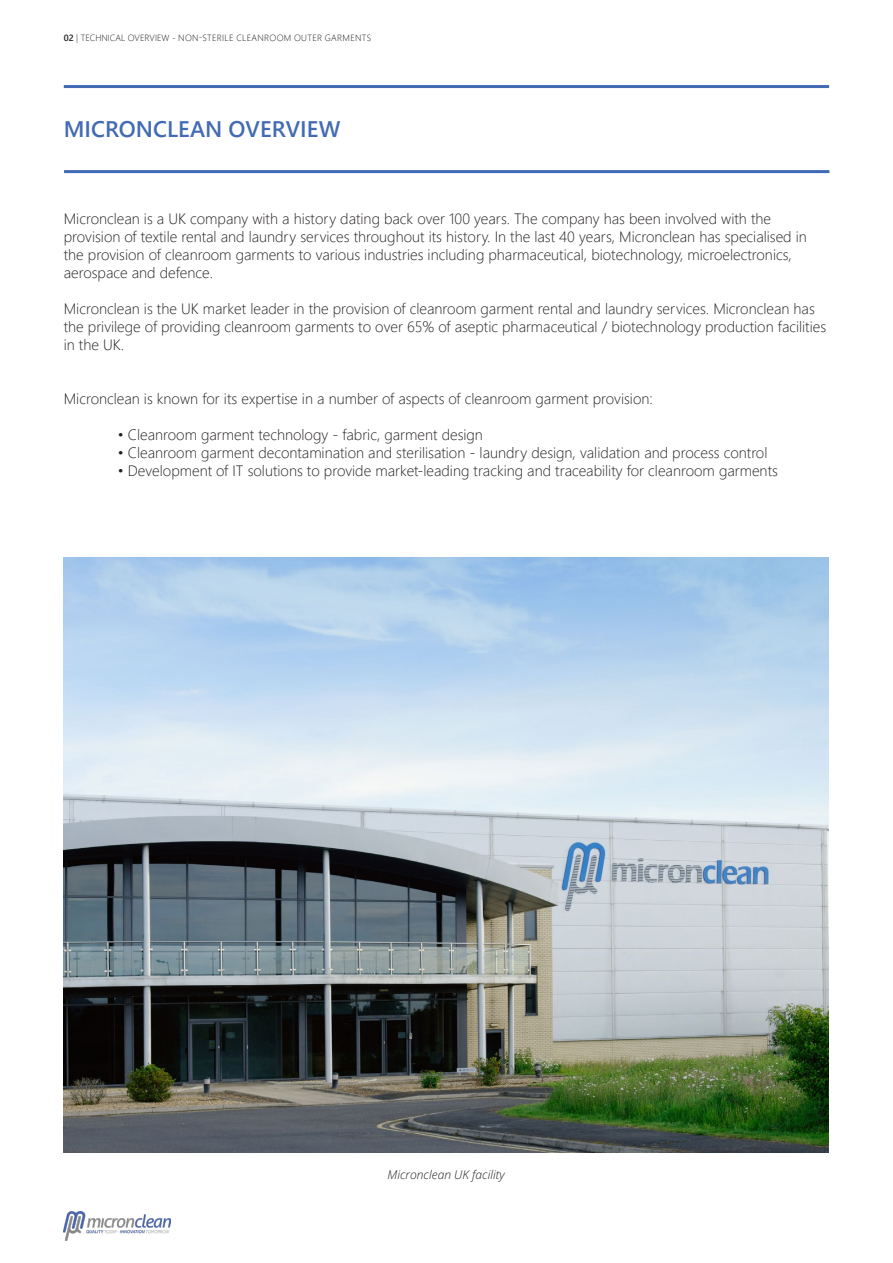
<style>
.page{position:relative;width:893px;height:1263px;background:#fff}
.page>*{position:absolute;margin:0;border:0;box-sizing:border-box;transform-origin:0 0}
.t1{font:600 22.5px "Segoe UI";color:#426bb4}
.t2{font:300 15px/18px "Segoe UI";color:#231f20}
.t3{font:italic 12px "Open Sans";color:#231f20}
.t4{font:300 9px "Segoe UI";letter-spacing:.035em;color:#231f20}
.s1{font-weight:600}
</style>
<div class="page">
<img style="left:64px;top:1211px;width:106px;height:29px">
<hr style="left:64px;top:170px;width:765px;height:3px;background:#406ab4">
<hr style="left:64px;top:85px;width:765px;height:3px;background:#406ab4">
<img style="left:63px;top:557px;width:765px;height:595px">
<p class="t4" style="left:64px;top:29px;width:309px"><span class="s1">02</span> | TECHNICAL OVERVIEW - NON-STERILE CLEANROOM OUTER GARMENTS</p>
<p class="t1" style="left:64px;top:108px;width:278px">MICRONCLEAN OVERVIEW</p>
<p class="t2" style="left:64px;top:208px;width:745px">Micronclean is a UK company with a history dating back over 100 years. The company has been involved with the provision of textile rental and laundry services throughout its history. In the last 40 years, Micronclean has specialised in the provision of cleanroom garments to various industries including pharmaceutical, biotechnology, microelectronics, aerospace and defence.</p>
<p class="t2" style="left:64px;top:298px;width:764px">Micronclean is the UK market leader in the provision of cleanroom garment rental and laundry services. Micronclean has the privilege of providing cleanroom garments to over 65% of aseptic pharmaceutical / biotechnology production facilities in the UK.</p>
<p class="t2" style="left:64px;top:388px;width:590px">Micronclean is known for its expertise in a number of aspects of cleanroom garment provision:</p>
<p class="t2" style="left:118px;top:424px;width:367px">• Cleanroom garment technology - fabric, garment design</p>
<p class="t2" style="left:118px;top:442px;width:651px">• Cleanroom garment decontamination and sterilisation - laundry design, validation and process control</p>
<p class="t2" style="left:118px;top:460px;width:662px">• Development of IT solutions to provide market-leading tracking and traceability for cleanroom garments</p>
<p class="t3" style="left:388px;top:1166px;width:119px">Micronclean UK facility</p>
</div>
